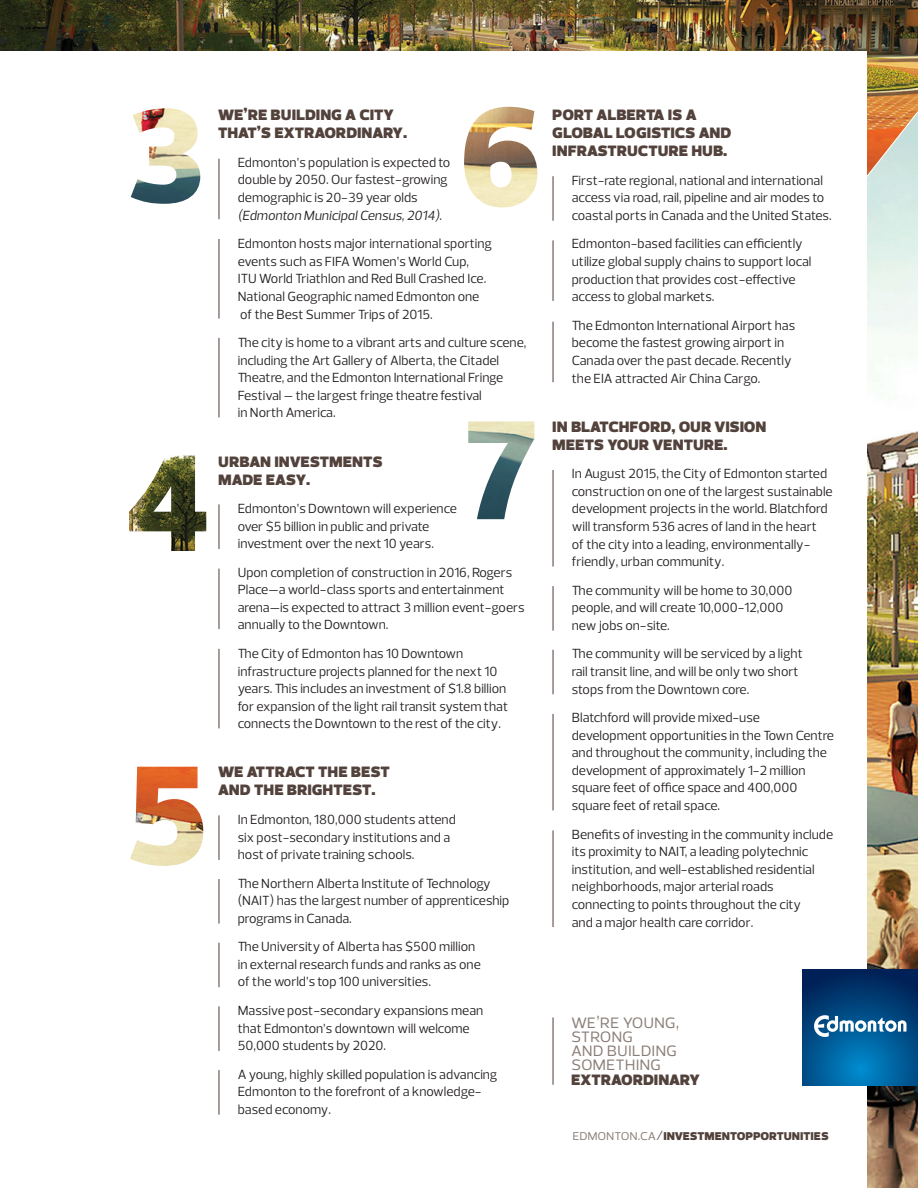
<style>
.page{position:relative;width:918px;height:1188px;background:#fff}
.page>*{position:absolute;margin:0;border:0;box-sizing:border-box;transform-origin:0 0}
.Subhead{font:900 18px/18px "Prelo";color:#52423b}
.t1{font:18px/14.2px "Prelo";letter-spacing:-.005em;color:#8a7d77}
.Body{font:13.5px/17.7px "Prelo";color:#231f20}
.Body-2{font:900 13.5px "Prelo";color:#52423b}
.s1{font-style:italic}
.s2{font-weight:900;color:#52423b}
.s3{font-weight:400;color:#8a7d77}
.s4{font-weight:400}
</style>
<div class="page">
<img style="left:0;top:0;width:918px;height:92px">
<img style="left:867px;top:629px;width:51px;height:559px">
<div style="left:0;top:51px;width:867px;height:1137px;background:#fff"></div>
<svg style="left:510px;top:92px;width:408px;height:537px"></svg>
<img style="left:130px;top:767px;width:73px;height:99px">
<hr style="left:218px;top:159px;width:2px;height:60px;background:#8a7d77">
<hr style="left:218px;top:239px;width:2px;height:80px;background:#8a7d77">
<hr style="left:218px;top:338px;width:2px;height:79px;background:#8a7d77">
<hr style="left:218px;top:504px;width:2px;height:45px;background:#8a7d77">
<hr style="left:218px;top:569px;width:2px;height:60px;background:#8a7d77">
<hr style="left:218px;top:649px;width:2px;height:79px;background:#8a7d77">
<hr style="left:218px;top:815px;width:2px;height:45px;background:#8a7d77">
<hr style="left:218px;top:879px;width:2px;height:45px;background:#8a7d77">
<hr style="left:218px;top:943px;width:2px;height:44px;background:#8a7d77">
<hr style="left:218px;top:1006px;width:2px;height:45px;background:#8a7d77">
<hr style="left:218px;top:1070px;width:2px;height:45px;background:#8a7d77">
<img style="left:468px;top:421px;width:66px;height:98px">
<img style="left:129px;top:456px;width:77px;height:95px">
<img style="left:131px;top:108px;width:69px;height:96px">
<img style="left:464px;top:107px;width:73px;height:100px">
<hr style="left:552px;top:176px;width:2px;height:45px;background:#8a7d77">
<hr style="left:552px;top:240px;width:2px;height:61px;background:#8a7d77">
<hr style="left:552px;top:322px;width:2px;height:60px;background:#8a7d77">
<hr style="left:552px;top:470px;width:2px;height:97px;background:#8a7d77">
<hr style="left:552px;top:586px;width:2px;height:45px;background:#8a7d77">
<hr style="left:552px;top:650px;width:2px;height:44px;background:#8a7d77">
<hr style="left:552px;top:714px;width:2px;height:96px;background:#8a7d77">
<hr style="left:552px;top:830px;width:2px;height:97px;background:#8a7d77">
<hr style="left:552px;top:1017px;width:2px;height:68px;background:#8a7d77">
<svg style="left:803px;top:970px;width:115px;height:115px;background:#004b85"></svg>
<svg style="left:814px;top:1015px;width:92px;height:22px"></svg>
<p class="Subhead" style="left:218px;top:105px;width:190px">WE’RE BUILDING A CITY<br>THAT’S EXTRAORDINARY.</p>
<p class="Body" style="left:238px;top:153px;width:214px">Edmonton’s population is expected to double by 2050. Our fastest-growing demographic is 20-39 year olds <span class="s1">(Edmonton Municipal Census, 2014)</span>.</p>
<p class="Body" style="left:238px;top:235px;width:256px">Edmonton hosts major international sporting events such as FIFA Women’s World Cup,<br>ITU World Triathlon and Red Bull Crashed Ice.<br>National Geographic named Edmonton one of the Best Summer Trips of 2015.</p>
<p class="Body" style="left:238px;top:334px;width:290px">The city is home to a vibrant arts and culture scene, including the Art Gallery of Alberta, the Citadel Theatre, and the Edmonton International Fringe Festival – the largest fringe theatre festival<br>in North America.</p>
<p class="Subhead" style="left:218px;top:452px;width:166px">URBAN INVESTMENTS<br>MADE EASY.</p>
<p class="Body" style="left:238px;top:500px;width:221px">Edmonton’s Downtown will experience over $5 billion in public and private investment over the next 10 years.</p>
<p class="Body" style="left:238px;top:563px;width:288px">Upon completion of construction in 2016, Rogers Place—a world-class sports and entertainment arena—is expected to attract 3 million event-goers annually to the Downtown.</p>
<p class="Body" style="left:238px;top:645px;width:272px">The City of Edmonton has 10 Downtown infrastructure projects planned for the next 10 years. This includes an investment of $1.8 billion for expansion of the light rail transit system that connects the Downtown to the rest of the city.</p>
<p class="Subhead" style="left:218px;top:763px;width:173px">WE ATTRACT THE BEST<br>AND THE BRIGHTEST.</p>
<p class="Body" style="left:238px;top:811px;width:220px">In Edmonton, 180,000 students attend six post-secondary institutions and a host of private training schools.</p>
<p class="Body" style="left:238px;top:874px;width:273px">The Northern Alberta Institute of Technology (NAIT) has the largest number of apprenticeship programs in Canada.</p>
<p class="Body" style="left:238px;top:938px;width:245px">The University of Alberta has $500 million in external research funds and ranks as one of the world’s top 100 universities.</p>
<p class="Body" style="left:238px;top:1002px;width:247px">Massive post-secondary expansions mean that Edmonton’s downtown will welcome<br>50,000 students by 2020.</p>
<p class="Body" style="left:238px;top:1065px;width:261px">A young, highly skilled population is advancing<br>Edmonton to the forefront of a knowledge&shy;based economy.</p>
<p class="Subhead" style="left:552px;top:105px;width:181px">PORT ALBERTA IS A<br>GLOBAL LOGISTICS AND<br>INFRASTRUCTURE HUB.</p>
<p class="Body" style="left:572px;top:171px;width:261px">First-rate regional, national and international access via road, rail, pipeline and air modes to coastal ports in Canada and the United States.</p>
<p class="Body" style="left:572px;top:235px;width:241px">Edmonton-based facilities can efficiently utilize global supply chains to support local production that provides cost-effective access to global markets.</p>
<p class="Body" style="left:572px;top:316px;width:225px">The Edmonton International Airport has become the fastest growing airport in Canada over the past decade. Recently the EIA attracted Air China Cargo.</p>
<p class="Subhead" style="left:552px;top:417px;width:216px">IN BLATCHFORD, OUR VISION<br>MEETS YOUR VENTURE.</p>
<p class="Body" style="left:572px;top:465px;width:262px">In August 2015, the City of Edmonton started construction on one of the largest sustainable development projects in the world. Blatchford will transform 536 acres of land in the heart<br>of the city into a leading, environmentally&shy;friendly, urban community.</p>
<p class="Body" style="left:572px;top:581px;width:222px">The community will be home to 30,000 people, and will create 10,000-12,000 new jobs on-site.</p>
<p class="Body" style="left:572px;top:645px;width:232px">The community will be serviced by a light rail transit line, and will be only two short stops from the Downtown core.</p>
<p class="Body" style="left:572px;top:709px;width:264px">Blatchford will provide mixed-use development opportunities in the Town Centre and throughout the community, including the development of approximately 1-2 million square feet of office space and 400,000 square feet of retail space.</p>
<p class="Body" style="left:572px;top:825px;width:263px">Benefits of investing in the community include its proximity to NAIT, a leading polytechnic institution, and well-established residential neighborhoods, major arterial roads connecting to points throughout the city<br>and a major health care corridor.</p>
<p class="t1" style="left:571px;top:1015px;width:130px">we’re young, strong<br>and building something<br><span class="s2">EXTRAORDINARY</span></p>
<p class="Body-2" style="left:572px;top:1127px;width:258px"><span class="s3">edmonton.ca</span><span class="s4">/</span>INVESTMENTOPPORTUNITIES</p>
</div>
